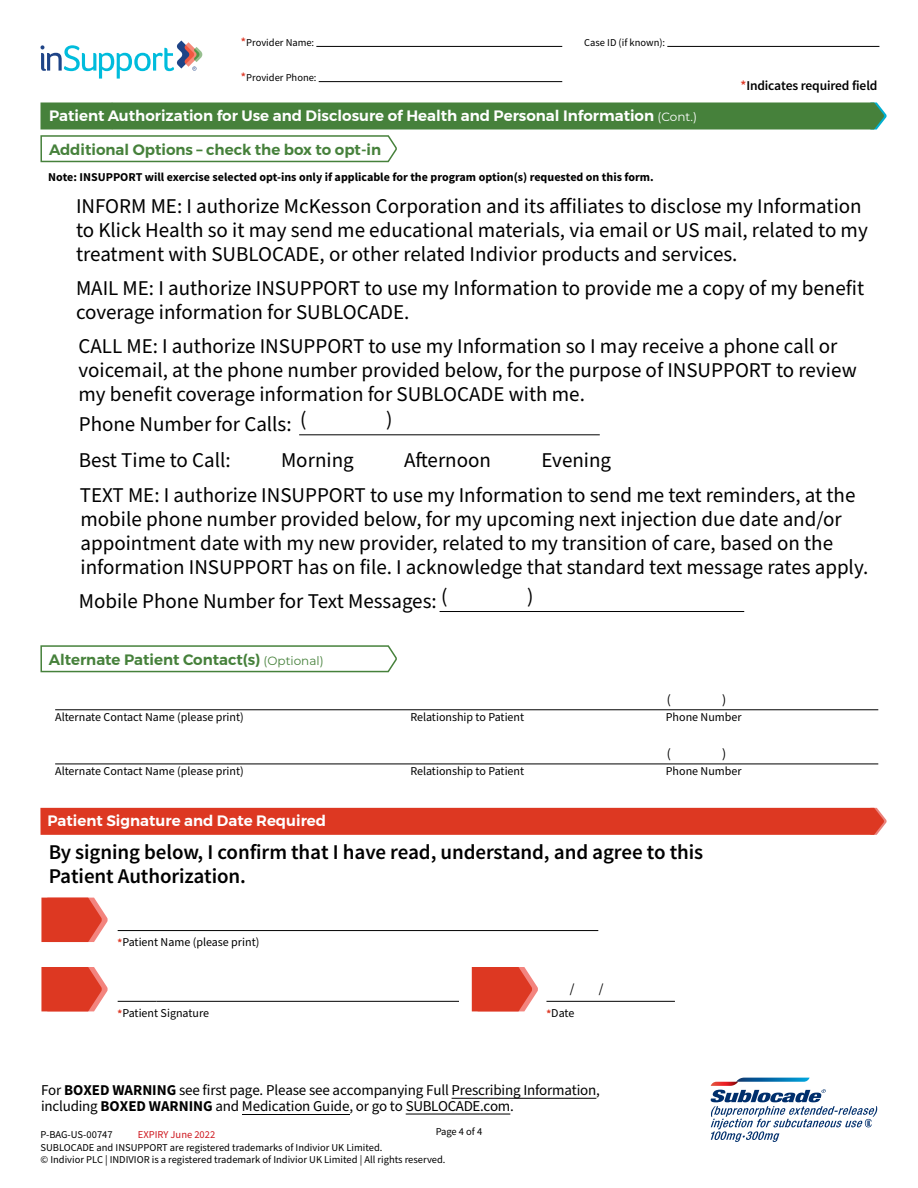
<style>
.page{position:relative;width:918px;height:1188px;background:#fff}
.page>*{position:absolute;margin:0;border:0;box-sizing:border-box;transform-origin:0 0}
.t1{font:21px/24px "Source Sans Pro";color:#000}
.t2{font:600 21px/24px "Source Sans Pro";letter-spacing:-.005em;color:#000}
.t3{font:15px/15.8px "Source Sans Pro";letter-spacing:-.01em;color:#000}
.t4{font:600 15px "Montserrat";color:#fff}
.t5{font:600 15px "Montserrat";color:#46813b}
.t6{font:600 13.5px "Source Sans Pro";letter-spacing:-.01em;color:#000}
.t7{font:13.5px "Source Sans Pro";color:#000}
.t8{font:12px "Source Sans Pro";color:#000}
.t9{font:700 12px "Source Sans Pro";color:#000}
.t10{font:10.5px/12px "Source Sans Pro";color:#000}
.t11{font:10.5px "Source Sans Pro";color:#ce171e}
.s1{font-weight:600;font-size:12px;color:#dd3826}
.s2{color:#dd3826}
.s3{font-weight:400;font-size:12px}
.s4{font-weight:700;font-size:10.5px;color:#dd3822}
.s5{font-weight:700}
</style>
<div class="page">
<svg style="left:41px;top:40px;width:161px;height:39px"></svg>
<svg style="left:711px;top:1078px;width:166px;height:64px"></svg>
<hr style="left:440px;top:611px;width:304px;height:1px;background:#000">
<hr style="left:299px;top:434px;width:301px;height:1px;background:#000">
<hr style="left:55px;top:764px;width:823px;height:1px;background:#000">
<hr style="left:55px;top:709px;width:823px;height:1px;background:#000">
<hr style="left:118px;top:930px;width:480px;height:1px;background:#000">
<hr style="left:546px;top:1001px;width:129px;height:1px;background:#000">
<hr style="left:118px;top:1001px;width:39px;height:1px;background:#000">
<hr style="left:157px;top:1001px;width:302px;height:1px;background:#000">
<hr style="left:667px;top:46px;width:212px;height:1px;background:#000">
<hr style="left:319px;top:81px;width:243px;height:1px;background:#000">
<hr style="left:316px;top:46px;width:246px;height:1px;background:#000">
<svg style="left:40px;top:102px;width:847px;height:61px"></svg>
<div style="left:40px;top:102px;width:72px;height:27px;background:#46813b;border:2px solid #46813b"></div>
<svg style="left:40px;top:645px;width:357px;height:28px"></svg>
<div style="left:40px;top:808px;width:847px;height:27px;background:#dd3822"></div>
<svg style="left:41px;top:898px;width:67px;height:44px;background:#e25341"></svg>
<svg style="left:41px;top:967px;width:67px;height:44px;background:#e25341"></svg>
<svg style="left:472px;top:967px;width:66px;height:44px;background:#e2513f"></svg>
<hr style="left:452px;top:1098px;width:144px;height:1px;background:#000">
<hr style="left:242px;top:1114px;width:108px;height:1px;background:#000">
<hr style="left:406px;top:1114px;width:104px;height:1px;background:#000">
<p class="t10" style="left:241px;top:36px;width:75px"><span class="s1">*</span>Provider Name:</p>
<p class="t10" style="left:584px;top:36px;width:82px">Case ID (if known):</p>
<p class="t10" style="left:241px;top:72px;width:77px"><span class="s1">*</span>Provider Phone:</p>
<p class="t6" style="left:741px;top:77px;width:138px"><span class="s2">*</span>Indicates required field</p>
<h1 class="t4" style="left:49px;top:104px;width:650px">Patient Authorization for Use and Disclosure of Health and Personal Information <span class="s3">(Cont.)</span></h1>
<h2 class="t5" style="left:49px;top:138px;width:334px">Additional Options – check the box to opt-in</h2>
<h6 class="t9" style="left:48px;top:169px;width:607px">Note: INSUPPORT will exercise selected opt-ins only if applicable for the program option(s) requested on this form.</h6>
<p class="t1" style="left:76px;top:194px;width:793px">INFORM ME: I authorize McKesson Corporation and its afiliates to disclose my Information to Klick Health so it may send me educational materials, via email or US mail, related to my treatment with SUBLOCADE, or other related Indivior products and services.</p>
<p class="t1" style="left:76px;top:277px;width:790px">MAIL ME: I authorize INSUPPORT to use my Information to provide me a copy of my benefit coverage information for SUBLOCADE.</p>
<p class="t1" style="left:78px;top:335px;width:761px">CALL ME: I authorize INSUPPORT to use my Information so I may receive a phone call or</p>
<p class="t1" style="left:78px;top:359px;width:780px">voicemail, at the phone number provided below, for the purpose of INSUPPORT to review</p>
<p class="t1" style="left:78px;top:383px;width:508px">my benefit coverage information for SUBLOCADE with me.</p>
<p class="t1" style="left:79px;top:413px;width:229px">Phone Number for Calls: (</p>
<p class="t1" style="left:386px;top:408px;width:8px">)</p>
<p class="t1" style="left:79px;top:449px;width:153px">Best Time to Call:</p>
<p class="t1" style="left:281px;top:449px;width:74px">Morning</p>
<p class="t1" style="left:404px;top:449px;width:88px">Afernoon</p>
<p class="t1" style="left:541px;top:449px;width:71px">Evening</p>
<p class="t1" style="left:80px;top:484px;width:790px">TEXT ME: I authorize INSUPPORT to use my Information to send me text reminders, at the mobile phone number provided below, for my upcoming next injection due date and/or appointment date with my new provider, related to my transition of care, based on the information INSUPPORT has on file. I acknowledge that standard text message rates apply.</p>
<p class="t1" style="left:79px;top:589px;width:370px">Mobile Phone Number for Text Messages: (</p>
<p class="t1" style="left:527px;top:585px;width:8px">)</p>
<p class="t5" style="left:49px;top:647px;width:276px">Alternate Patient Contact(s) <span class="s3">(Optional)</span></p>
<p class="t7" style="left:667px;top:691px;width:6px">(</p>
<p class="t7" style="left:722px;top:691px;width:6px">)</p>
<p class="t8" style="left:55px;top:709px;width:190px">Alternate Contact Name (please print)</p>
<p class="t8" style="left:410px;top:709px;width:115px">Relationship to Patient</p>
<p class="t8" style="left:666px;top:709px;width:77px">Phone Number</p>
<p class="t7" style="left:667px;top:745px;width:6px">(</p>
<p class="t7" style="left:722px;top:745px;width:6px">)</p>
<p class="t8" style="left:55px;top:763px;width:190px">Alternate Contact Name (please print)</p>
<p class="t8" style="left:410px;top:763px;width:115px">Relationship to Patient</p>
<p class="t8" style="left:666px;top:763px;width:77px">Phone Number</p>
<p class="t4" style="left:47px;top:809px;width:280px">Patient Signature and Date Required</p>
<h3 class="t2" style="left:49px;top:840px;width:656px">By signing below, I confirm that I have read, understand, and agree to this<br>Patient Authorization.</h3>
<p class="t8" style="left:118px;top:934px;width:143px"><span class="s4">*</span>Patient Name (please print)</p>
<p class="t7" style="left:570px;top:980px;width:6px">/</p>
<p class="t7" style="left:599px;top:980px;width:6px">/</p>
<p class="t8" style="left:118px;top:1005px;width:93px"><span class="s4">*</span>Patient Signature</p>
<p class="t8" style="left:546px;top:1005px;width:29px"><span class="s4">*</span>Date</p>
<p class="t3" style="left:41px;top:1083px;width:560px">For <span class="s5">BOXED WARNING</span> see first page. Please see accompanying Full Prescribing Information, including <span class="s5">BOXED WARNING</span> and Medication Guide, or go to SUBLOCADE.com.</p>
<p class="t10" style="left:40px;top:1142px;width:407px">SUBLOCADE and INSUPPORT are registered trademarks of Indivior UK Limited.<br>© Indivior PLC | INDIVIOR is a registered trademark of Indivior UK Limited | All rights reserved.</p>
<p class="t10" style="left:40px;top:1129px;width:74px">P-BAG-US-00747</p>
<p class="t11" style="left:138px;top:1127px;width:79px">EXPIRY June 2022</p>
<p class="t10" style="left:436px;top:1126px;width:48px">Page 4 of 4</p>
</div>
